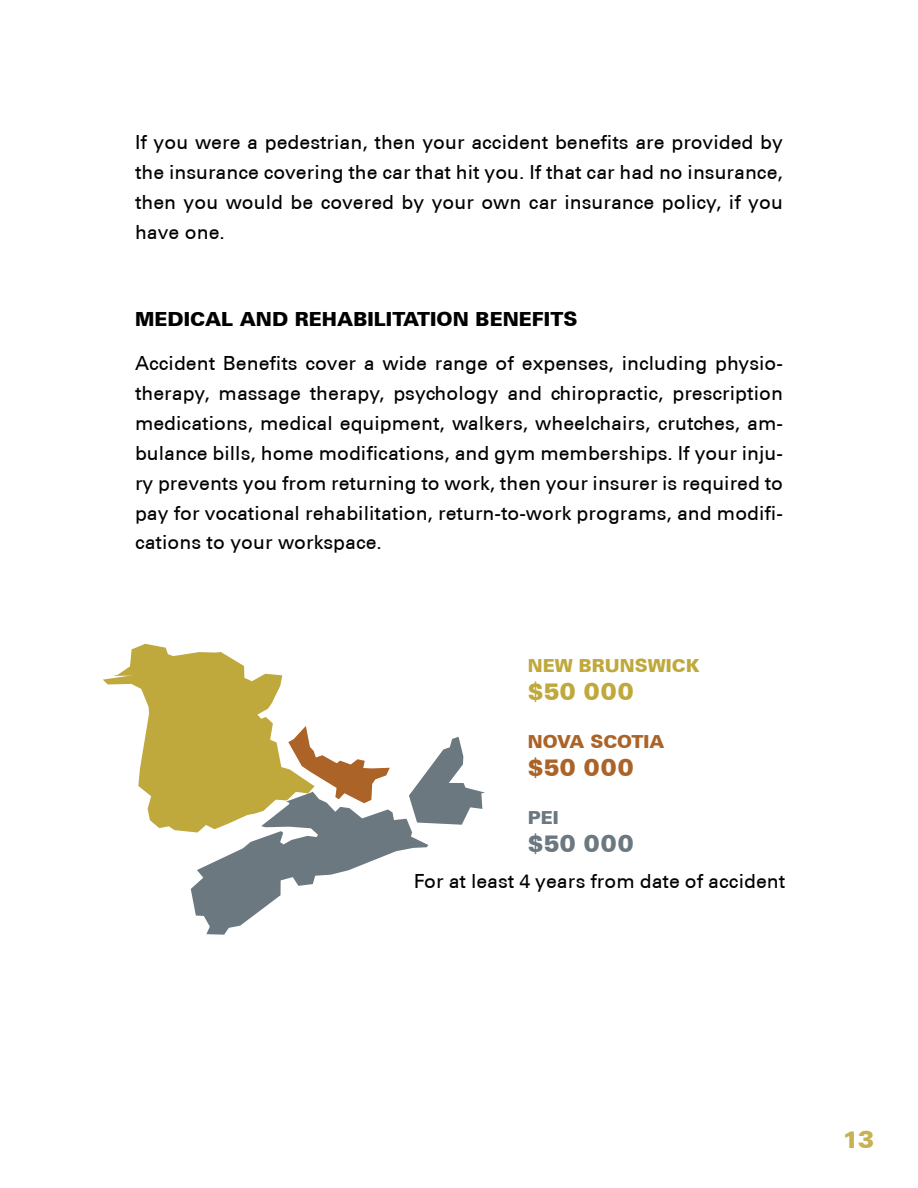
<style>
.page{position:relative;width:918px;height:1188px;background:#fff}
.page>*{position:absolute;margin:0;border:0;box-sizing:border-box;transform-origin:0 0}
.t1{font:900 24px "Univers CE";color:#bfa83c}
.t2{font:900 24px "Univers CE";color:#ab6328}
.t3{font:900 24px "Univers CE";color:#6b7880}
.t4{font:900 24px "Univers CE";color:#c6b154}
.t5{font:500 19.5px/30px "Univers CE";color:#000;text-align:justify}
.t6{font:900 19.5px "Univers CE";color:#000}
.t7{font:900 18px "Univers CE";color:#bfa83c}
.t8{font:900 18px "Univers CE";letter-spacing:-.01em;color:#ab6328}
.t9{font:900 18px "Univers CE";color:#6b7880}
</style>
<div class="page">
<svg style="left:103px;top:644px;width:382px;height:291px"></svg>
<p class="t5" style="left:135px;top:128px;width:650px">If you were a pedestrian, then your accident benefits are provided by the insurance covering the car that hit you. If that car had no insurance, then you would be covered by your own car insurance policy, if you have one.</p>
<p class="t6" style="left:135px;top:307px;width:444px">MEDICAL AND REHABILITATION BENEFITS</p>
<p class="t5" style="left:135px;top:348px;width:650px">Accident Benefits cover a wide range of expenses, including physio&shy;therapy, massage therapy, psychology and chiropractic, prescription medications, medical equipment, walkers, wheelchairs, crutches, am&shy;bulance bills, home modifications, and gym memberships. If your inju&shy;ry prevents you from returning to work, then your insurer is required to pay for vocational rehabilitation, return-to-work programs, and modifi&shy;cations to your workspace.</p>
<p class="t7" style="left:528px;top:655px;width:173px">NEW BRUNSWICK</p>
<p class="t1" style="left:528px;top:677px;width:107px">$50 000</p>
<p class="t8" style="left:528px;top:731px;width:138px">NOVA SCOTIA</p>
<p class="t2" style="left:528px;top:753px;width:107px">$50 000</p>
<p class="t9" style="left:528px;top:807px;width:32px">PEI</p>
<p class="t3" style="left:528px;top:829px;width:107px">$50 000</p>
<p class="t5" style="left:414px;top:866px;width:373px">For at least 4 years from date of accident</p>
<p class="t4" style="left:843px;top:1125px;width:33px">13</p>
</div>
